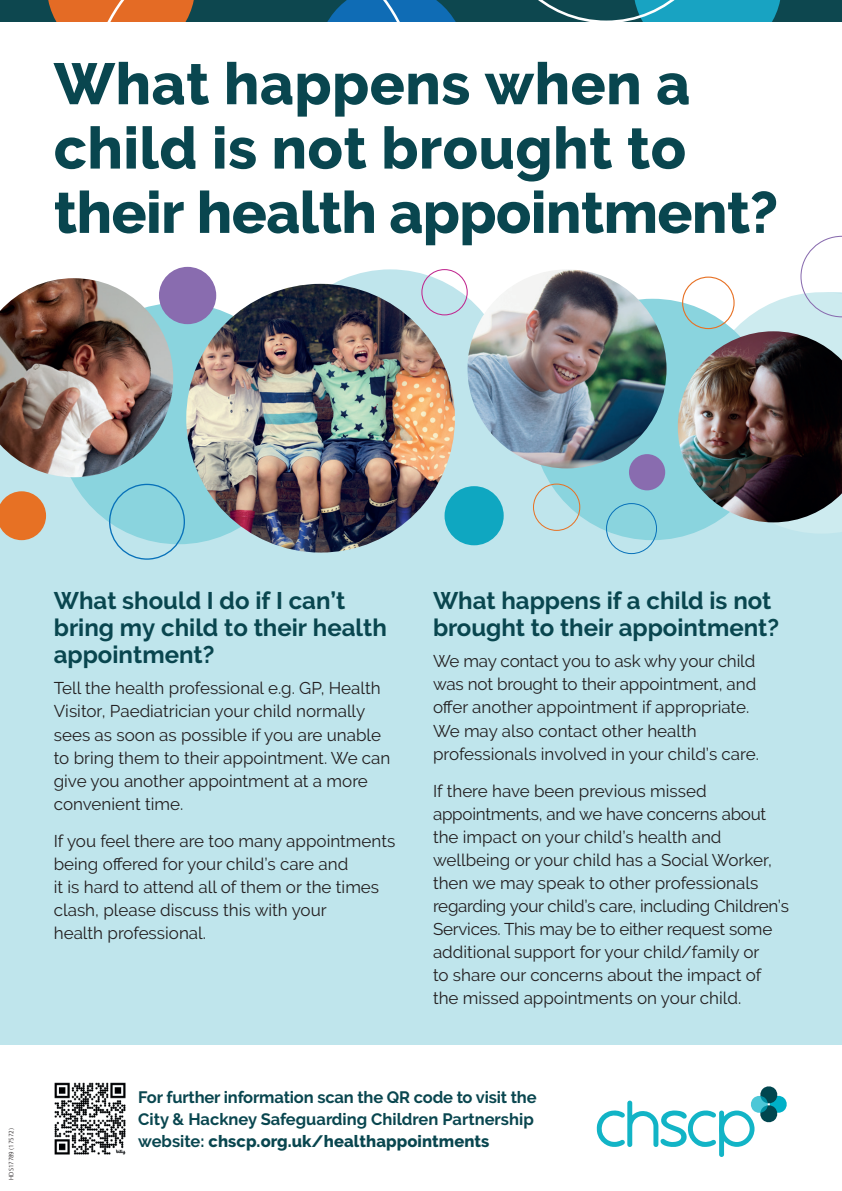
<style>
.page{position:relative;width:842px;height:1191px;background:#fff}
.page>*{position:absolute;margin:0;border:0;box-sizing:border-box;transform-origin:0 0}
.t1{font:800 58.1px/64.3px "Raleway";letter-spacing:.01em;color:#09464f}
.t2{font:700 24px/27px "Raleway";color:#09464f}
.t3{font:17px/23px "Raleway";color:#231f20}
.t4{font:700 16.5px/22px "Raleway";letter-spacing:-.01em;color:#09464f}
.t5{font:300 6.5px "FS Albert";letter-spacing:-.01em;color:#231f20}
.s1{font-weight:800}
</style>
<div class="page">
<div style="left:0;top:412px;width:842px;height:633px;background:#bfe5ec"></div>
<svg style="left:0;top:0;width:842px;height:21px;background:#37646b"></svg>
<div style="left:58px;top:303px;width:241px;height:241px;background:#8ad4de;border-radius:50%"></div>
<div style="left:270px;top:269px;width:241px;height:242px;background:#bfe5ec;border-radius:50%"></div>
<div style="left:532px;top:299px;width:241px;height:241px;background:#8ad4de;border-radius:50%"></div>
<div style="left:629px;top:454px;width:36px;height:36px;background:#896caf;border-radius:50%"></div>
<svg style="left:701px;top:236px;width:141px;height:297px"></svg>
<div style="left:421px;top:269px;width:47px;height:46px;border:1px solid #c0278f;border-radius:50%"></div>
<div style="left:159px;top:267px;width:57px;height:57px;background:#896caf;border-radius:50%"></div>
<svg style="left:0;top:491px;width:46px;height:49px"></svg>
<div style="left:533px;top:483px;width:47px;height:48px;border:1px solid #e77124;border-radius:50%"></div>
<div style="left:109px;top:484px;width:76px;height:76px;border:1px solid #0771b9;border-radius:50%"></div>
<div style="left:606px;top:503px;width:51px;height:51px;border:1px solid #0771b9;border-radius:50%"></div>
<img style="left:0;top:278px;width:173px;height:199px">
<img style="left:186px;top:284px;width:269px;height:268px;border-radius:134px">
<img style="left:467px;top:269px;width:199px;height:199px;border-radius:99px">
<img style="left:678px;top:331px;width:164px;height:191px">
<div style="left:445px;top:486px;width:59px;height:59px;background:#0fa7c1;border-radius:50%"></div>
<img style="left:54px;top:1082px;width:72px;height:73px">
<div style="left:719px;top:1110px;width:5px;height:47px;background:#12b4c6;border-radius:2px"></div>
<svg style="left:596px;top:1086px;width:191px;height:61px"></svg>
<h1 class="t1" style="left:54px;top:52px;width:726px">What happens when a child is not brought to their health appointment?</h1>
<p class="t5" style="left:7px;top:1179px;width:53px;rotate:-90deg">HDS17789 (17572)</p>
<h2 class="t2" style="left:54px;top:587px;width:335px">What should I do if I can’t bring my child to their health appointment?</h2>
<p class="t3" style="left:54px;top:677px;width:338px">Tell the health professional e.g. GP, Health Visitor, Paediatrician your child normally sees as soon as possible if you are unable to bring them to their appointment. We can give you another appointment at a more convenient time.</p>
<p class="t3" style="left:54px;top:829px;width:343px">If you feel there are too many appointments being offered for your child’s care and<br>it is hard to attend all of them or the times clash, please discuss this with your<br>health professional.</p>
<h2 class="t2" style="left:433px;top:587px;width:348px">What happens if a child is not brought to their appointment?</h2>
<p class="t3" style="left:433px;top:650px;width:327px">We may contact you to ask why your child was not brought to their appointment, and offer another appointment if appropriate.<br>We may also contact other health professionals involved in your child’s care.</p>
<p class="t3" style="left:433px;top:779px;width:357px">If there have been previous missed appointments, and we have concerns about the impact on your child’s health and wellbeing or your child has a Social Worker, then we may speak to other professionals regarding your child’s care, including Children’s Services. This may be to either request some additional support for your child/family or<br>to share our concerns about the impact of the missed appointments on your child.</p>
<p class="t4" style="left:138px;top:1086px;width:400px">For further information scan the QR code to visit the<br>City &amp; Hackney Safeguarding Children Partnership website: <span class="s1">chscp.org.uk/healthappointments</span></p>
</div>
